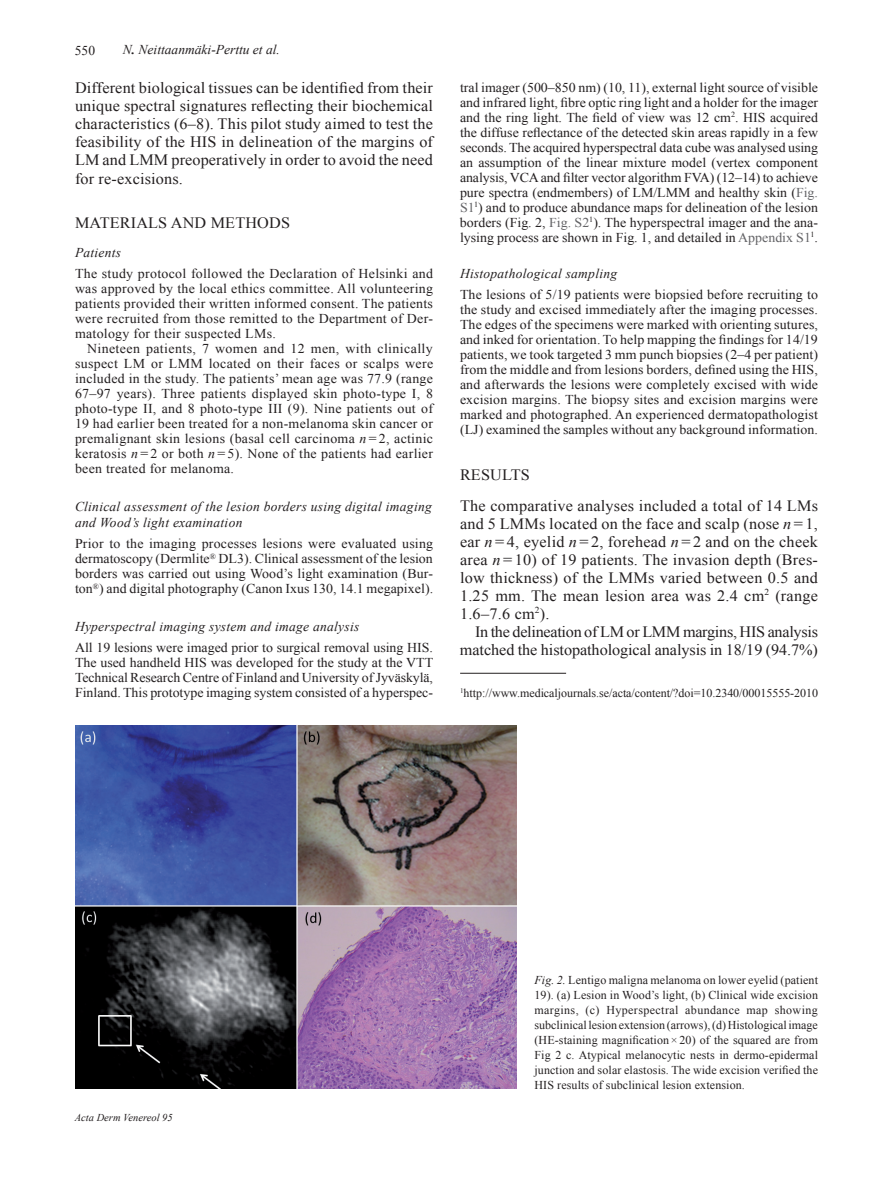
<style>
.page{position:relative;width:893px;height:1191px;background:#fff}
.page>*{position:absolute;margin:0;border:0;box-sizing:border-box;transform-origin:0 0}
.t1{font:15.75px/18px "Times New Roman";letter-spacing:.01em;color:#231f20;text-align:justify}
.t2{font:13.5px/15px "Times New Roman";letter-spacing:.005em;color:#231f20;text-align:justify}
.t3{font:italic 13.5px/16.5px "Times New Roman";letter-spacing:.02em;color:#231f20}
.t4{font:italic 13.5px "Times New Roman";color:#231f20}
.t5{font:12px/15px "Times New Roman";letter-spacing:-.005em;color:#231f20;text-align:justify}
.t6{font:italic 10.5px "Times New Roman";color:#231f20}
.s1{font-weight:700}
.s2{font-style:italic}
.s3{color:#636366}
</style>
<div class="page">
<hr style="left:460px;top:673px;width:106px;height:1px;background:#231f20">
<img style="left:75px;top:725px;width:442px;height:364px">
<p class="t2" style="left:75px;top:43px;width:22px">550</p>
<p class="t4" style="left:123px;top:41px;width:159px">N<span class="s1">.</span> Neittaanmäki-Perttu et al.</p>
<p class="t1" style="left:75px;top:79px;width:360px">Different biological tissues can be identified from their unique spectral signatures reflecting their biochemical characteristics (6–8). This pilot study aimed to test the feasibility of the HIS in delineation of the margins of LM and LMM preoperatively in order to avoid the need for re-excisions.</p>
<p class="t1" style="left:75px;top:213px;width:217px">MATERIALS AND METHODS</p>
<p class="t3" style="left:75px;top:244px;width:48px">Patients</p>
<p class="t2" style="left:75px;top:266px;width:360px">The study protocol followed the Declaration of Helsinki and was approved by the local ethics committee. All volunteering patients provided their written informed consent. The patients were recruited from those remitted to the Department of Der&shy;matology for their suspected LMs.</p>
<p class="t2" style="left:75px;top:341px;width:360px;text-indent:12px">Nineteen patients, 7 women and 12 men, with clinically suspect LM or LMM located on their faces or scalps were included in the study. The patients’ mean age was 77.9 (range 67–97 years). Three patients displayed skin photo-type I, 8 photo-type II, and 8 photo-type III (9). Nine patients out of 19 had earlier been treated for a non-melanoma skin cancer or premalignant skin lesions (basal cell carcinoma <span class="s2">n</span> = 2, actinic keratosis <span class="s2">n</span> = 2 or both <span class="s2">n</span> = 5). None of the patients had earlier been treated for melanoma.</p>
<p class="t3" style="left:75px;top:497px;width:358px">Clinical assessment of the lesion borders using digital imaging and Wood’s light examination</p>
<p class="t2" style="left:75px;top:536px;width:360px">Prior to the imaging processes lesions were evaluated using dermatoscopy (Dermlite<sup>®</sup> DL3). Clinical assessment of the lesion borders was carried out using Wood’s light examination (Bur&shy;ton<sup>®</sup>) and digital photography (Canon Ixus 130, 14.1 megapixel).</p>
<p class="t3" style="left:75px;top:617px;width:286px">Hyperspectral imaging system and image analysis</p>
<p class="t2" style="left:75px;top:639px;width:360px">All 19 lesions were imaged prior to surgical removal using HIS.<br>The used handheld HIS was developed for the study at the VTT Technical Research Centre of Finland and University of Jyväskylä, Finland. This prototype imaging system consisted of a hyperspec-</p>
<p class="t2" style="left:460px;top:80px;width:360px">tral imager (500–850 nm) (10, 11), external light source of visible and infrared light, fibre optic ring light and a holder for the imager and the ring light. The field of view was 12 cm<sup>2</sup>. HIS acquired the diffuse reflectance of the detected skin areas rapidly in a few seconds. The acquired hyperspectral data cube was analysed using an assumption of the linear mixture model (vertex component analysis, VCA and filter vector algorithm FVA) (12–14) to achieve pure spectra (endmembers) of LM/LMM and healthy skin (<span class="s3">Fig.<br>S1</span><sup>1</sup>) and to produce abundance maps for delineation of the lesion borders (Fig. 2, <span class="s3">Fig. S2</span><sup>1</sup>). The hyperspectral imager and the ana&shy;lysing process are shown in Fig. 1, and detailed in <span class="s3">Appendix S1</span><sup>1</sup>.</p>
<p class="t3" style="left:460px;top:265px;width:159px">Histopathological sampling</p>
<p class="t2" style="left:460px;top:287px;width:360px">The lesions of 5/19 patients were biopsied before recruiting to the study and excised immediately after the imaging processes.<br>The edges of the specimens were marked with orienting sutures, and inked for orientation. To help mapping the findings for 14/19 patients, we took targeted 3 mm punch biopsies (2–4 per patient) from the middle and from lesions borders, defined using the HIS, and afterwards the lesions were completely excised with wide excision margins. The biopsy sites and excision margins were marked and photographed. An experienced dermatopathologist (LJ) examined the samples without any background information.</p>
<p class="t1" style="left:460px;top:459px;width:360px;line-height:30.8px">RESULTS<br>The comparative analyses included a total of 14 LMs</p>
<p class="t1" style="left:460px;top:514px;width:359px">and 5 LMMs located on the face and scalp (nose <span class="s2">n</span> = 1, ear <span class="s2">n</span> = 4, eyelid <span class="s2">n</span> = 2, forehead <span class="s2">n</span> = 2 and on the cheek area <span class="s2">n</span> = 10) of 19 patients. The invasion depth (Bres&shy;low thickness) of the LMMs varied between 0.5 and 1.25 mm. The mean lesion area was 2.4 cm<sup>2</sup> (range 1.6–7.6 cm<sup>2</sup>).</p>
<p class="t1" style="left:460px;top:622px;width:360px;text-align:right">In the delineation of LM or LMM margins, HIS analysis matched the histopathological analysis in 18/19 (94.7%)</p>
<p class="t5" style="left:460px;top:685px;width:359px"><sup>1</sup>http://www.medicaljournals.se/acta/content/?doi=10.2340/00015555-2010</p>
<p class="t6" style="left:75px;top:1110px;width:99px">Acta Derm Venereol 95</p>
<p class="t5" style="left:534px;top:972px;width:285px"><span class="s2">Fig. 2.</span> Lentigo maligna melanoma on lower eyelid (patient 19). (a) Lesion in Wood’s light, (b) Clinical wide excision margins, (c) Hyperspectral abundance map showing subclinical lesion extension (arrows), (d) Histological image (HE-staining magnification × 20) of the squared are from Fig 2 c. Atypical melanocytic nests in dermo-epidermal junction and solar elastosis. The wide excision verified the HIS results of subclinical lesion extension.</p>
</div>
